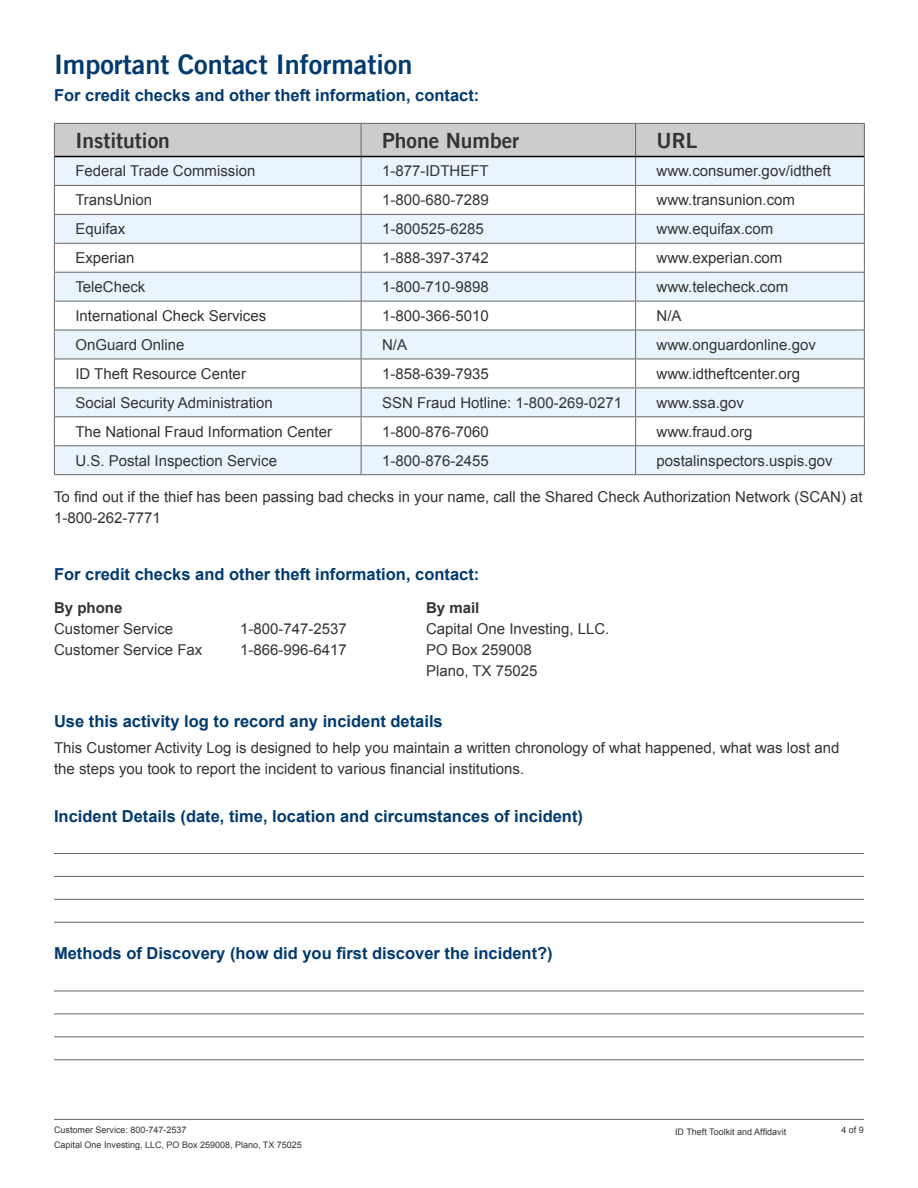
<style>
.page{position:relative;width:918px;height:1188px;background:#fff}
.page>*{position:absolute;margin:0;border:0;box-sizing:border-box;transform-origin:0 0}
.Heading_4{font:27px "Trade Gothic Bold Two";color:#003a6f}
.Heading_5a{font:21px "Trade Gothic Bold Two";color:#333}
.Heading_6{font:700 16.5px "Arial";color:#003a6f}
.Body{font:15px/21px "Arial";color:#333}
.Body-2{font:700 15px "Arial";color:#333}
.t1{font:9px "Arial";color:#333}
</style>
<div class="page">
<hr style="left:54px;top:1119px;width:810px;height:1px;background:#666">
<svg style="left:54px;top:123px;width:811px;height:351px"></svg>
<hr style="left:54px;top:474px;width:307px;height:1px;background:#666">
<hr style="left:361px;top:474px;width:275px;height:1px;background:#666">
<hr style="left:636px;top:474px;width:229px;height:1px;background:#666">
<hr style="left:55px;top:156px;width:306px;height:1px;background:#000">
<hr style="left:361px;top:156px;width:275px;height:1px;background:#000">
<hr style="left:636px;top:156px;width:228px;height:1px;background:#000">
<hr style="left:54px;top:853px;width:810px;height:1px;background:#666">
<hr style="left:54px;top:876px;width:810px;height:1px;background:#666">
<hr style="left:54px;top:899px;width:810px;height:1px;background:#666">
<hr style="left:54px;top:922px;width:810px;height:1px;background:#666">
<hr style="left:54px;top:991px;width:810px;height:1px;background:#666">
<hr style="left:54px;top:1014px;width:810px;height:1px;background:#666">
<hr style="left:54px;top:1036px;width:810px;height:1px;background:#666">
<hr style="left:54px;top:1059px;width:810px;height:1px;background:#666">
<h3 class="Heading_4" style="left:54px;top:48px;width:360px">Important Contact Information</h3>
<p class="Heading_6" style="left:54px;top:84px;width:427px">For credit checks and other theft information, contact:</p>
<p class="Heading_5a" style="left:75px;top:127px;width:96px">Institution</p>
<p class="Heading_5a" style="left:382px;top:127px;width:139px">Phone Number</p>
<p class="Heading_5a" style="left:657px;top:127px;width:42px">URL</p>
<p class="Body" style="left:75px;top:161px;width:182px">Federal Trade Commission</p>
<p class="Body" style="left:382px;top:161px;width:108px">1-877-IDTHEFT</p>
<p class="Body" style="left:657px;top:161px;width:176px">www.consumer.gov/idtheft</p>
<p class="Body" style="left:75px;top:190px;width:78px">TransUnion</p>
<p class="Body" style="left:382px;top:190px;width:108px">1-800-680-7289</p>
<p class="Body" style="left:657px;top:190px;width:140px">www.transunion.com</p>
<p class="Body" style="left:75px;top:219px;width:52px">Equifax</p>
<p class="Body" style="left:382px;top:219px;width:103px">1-800525-6285</p>
<p class="Body" style="left:657px;top:219px;width:118px">www.equifax.com</p>
<p class="Body" style="left:75px;top:248px;width:61px">Experian</p>
<p class="Body" style="left:382px;top:248px;width:108px">1-888-397-3742</p>
<p class="Body" style="left:657px;top:248px;width:127px">www.experian.com</p>
<p class="Body" style="left:75px;top:277px;width:72px">TeleCheck</p>
<p class="Body" style="left:382px;top:277px;width:108px">1-800-710-9898</p>
<p class="Body" style="left:657px;top:277px;width:133px">www.telecheck.com</p>
<p class="Body" style="left:75px;top:305px;width:192px">International Check Services</p>
<p class="Body" style="left:382px;top:305px;width:108px">1-800-366-5010</p>
<p class="Body" style="left:657px;top:305px;width:27px">N/A</p>
<p class="Body" style="left:75px;top:334px;width:111px">OnGuard Online</p>
<p class="Body" style="left:382px;top:334px;width:27px">N/A</p>
<p class="Body" style="left:657px;top:334px;width:161px">www.onguardonline.gov</p>
<p class="Body" style="left:75px;top:363px;width:172px">ID Theft Resource Center</p>
<p class="Body" style="left:382px;top:363px;width:108px">1-858-639-7935</p>
<p class="Body" style="left:657px;top:363px;width:145px">www.idtheftcenter.org</p>
<p class="Body" style="left:75px;top:392px;width:199px">Social Security Administration</p>
<p class="Body" style="left:382px;top:392px;width:242px">SSN Fraud Hotline: 1-800-269-0271</p>
<p class="Body" style="left:657px;top:392px;width:89px">www.ssa.gov</p>
<p class="Body" style="left:75px;top:421px;width:258px">The National Fraud Information Center</p>
<p class="Body" style="left:382px;top:421px;width:108px">1-800-876-7060</p>
<p class="Body" style="left:657px;top:421px;width:97px">www.fraud.org</p>
<p class="Body" style="left:75px;top:450px;width:203px">U.S. Postal Inspection Service</p>
<p class="Body" style="left:382px;top:450px;width:108px">1-800-876-2455</p>
<p class="Body" style="left:657px;top:450px;width:177px">postalinspectors.uspis.gov</p>
<p class="Body" style="left:54px;top:487px;width:810px">To find out if the thief has been passing bad checks in your name, call the Shared Check Authorization Network (SCAN) at<br>1-800-262-7771</p>
<p class="Heading_6" style="left:54px;top:563px;width:427px">For credit checks and other theft information, contact:</p>
<p class="Body-2" style="left:54px;top:598px;width:70px">By phone</p>
<p class="Body" style="left:54px;top:619px;width:121px">Customer Service</p>
<p class="Body" style="left:54px;top:640px;width:150px">Customer Service Fax</p>
<p class="Body" style="left:240px;top:619px;width:108px">1-800-747-2537</p>
<p class="Body" style="left:240px;top:640px;width:108px">1-866-996-6417</p>
<p class="Body-2" style="left:426px;top:598px;width:55px">By mail</p>
<p class="Body" style="left:426px;top:619px;width:185px">Capital One Investing, LLC.</p>
<p class="Body" style="left:426px;top:640px;width:107px">PO Box 259008</p>
<p class="Body" style="left:426px;top:661px;width:113px">Plano, TX 75025</p>
<p class="Heading_6" style="left:54px;top:710px;width:390px">Use this activity log to record any incident details</p>
<p class="Body" style="left:54px;top:737px;width:787px">This Customer Activity Log is designed to help you maintain a written chronology of what happened, what was lost and the steps you took to report the incident to various financial institutions.</p>
<p class="Heading_6" style="left:54px;top:805px;width:531px">Incident Details (date, time, location and circumstances of incident)</p>
<p class="Heading_6" style="left:54px;top:942px;width:500px">Methods of Discovery (how did you first discover the incident?)</p>
<p class="t1" style="left:54px;top:1124px;width:134px">Customer Service: 800-747-2537</p>
<p class="t1" style="left:54px;top:1139px;width:249px">Capital One Investing, LLC, PO Box 259008, Plano, TX 75025</p>
<p class="t1" style="left:675px;top:1125px;width:113px">ID Theft Toolkit and Affidavit</p>
<p class="t1" style="left:841px;top:1124px;width:24px">4 of 9</p>
</div>
